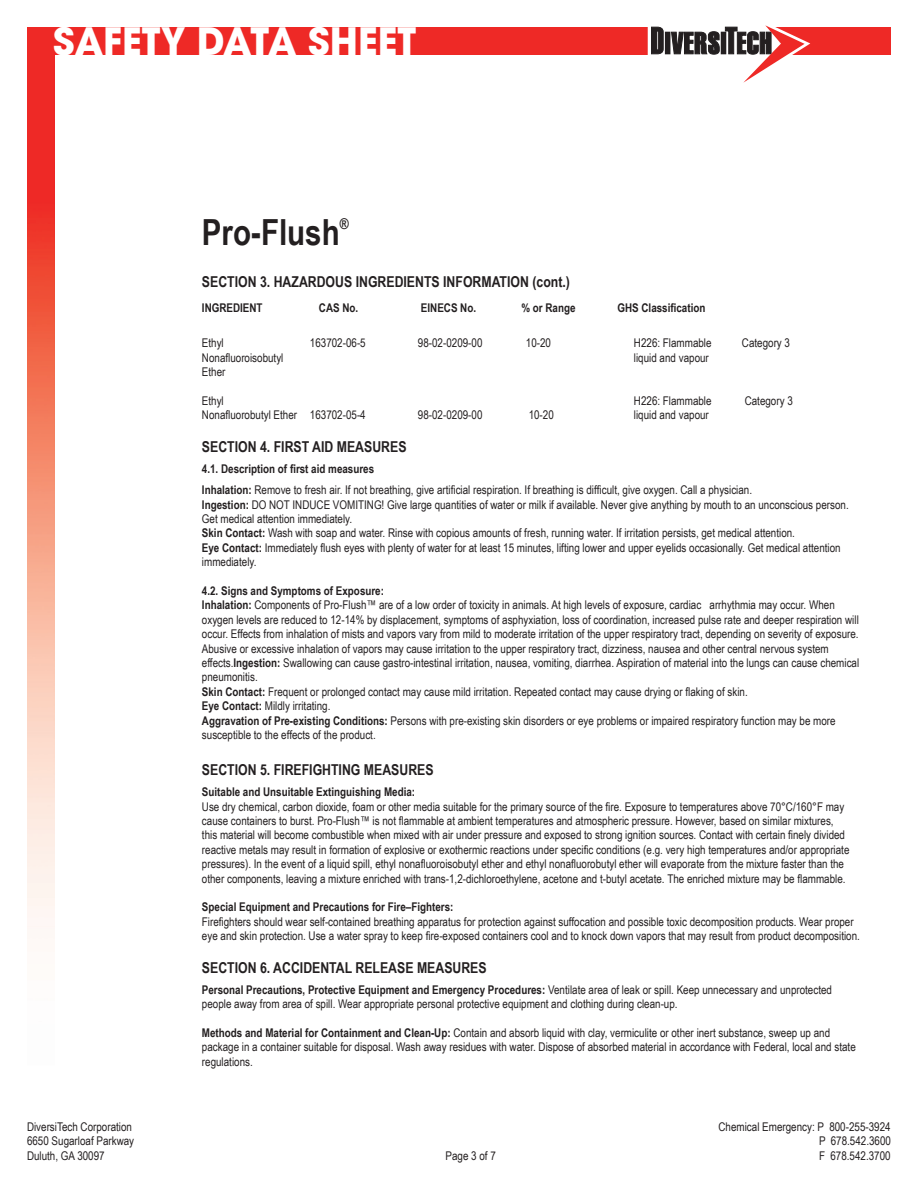
<style>
.page{position:relative;width:918px;height:1188px;background:#fff}
.page>*{position:absolute;margin:0;border:0;box-sizing:border-box;transform-origin:0 0}
.t1{font:700 37.5px "ITC Avant Garde Std";color:#fff}
.Main_Title{font:700 36px "Arial Narrow";color:#231f20}
.Section_Title{font:700 15px "Arial Narrow";color:#231f20}
.Main_Title-2{font:700 14.85px "Arial Narrow";color:#231f20}
.Body{font:12px/14.4px "Arial Narrow";color:#231f20}
.Body-2{font:700 12px "Arial Narrow";color:#231f20}
.Section_Title-2{font:700 12px "Arial Narrow";color:#231f20}
.s1{font-weight:700}
</style>
<div class="page">
<div style="left:27px;top:27px;width:864px;height:27px;background:#ee2926"></div>
<img style="left:27px;top:54px;width:27px;height:873px">
<svg style="left:648px;top:25px;width:162px;height:58px"></svg>
<h1 class="t1" style="left:53px;top:16px;width:365px">SAFETY DATA SHEET</h1>
<p class="Main_Title" style="left:202px;top:205px;width:139px">Pro-Flush</p>
<p class="Main_Title-2" style="left:340px;top:213px;width:10px">®</p>
<p class="Section_Title" style="left:202px;top:271px;width:370px">SECTION 3. HAZARDOUS INGREDIENTS INFORMATION (cont.)</p>
<p class="Section_Title-2" style="left:202px;top:299px;width:62px">INGREDIENT</p>
<p class="Section_Title-2" style="left:319px;top:299px;width:41px">CAS No.</p>
<p class="Section_Title-2" style="left:421px;top:299px;width:57px">EINECS No.</p>
<p class="Section_Title-2" style="left:521px;top:299px;width:56px">% or Range</p>
<p class="Section_Title-2" style="left:617px;top:299px;width:90px">GHS Classification</p>
<p class="Body" style="left:202px;top:336px;width:23px">Ethyl</p>
<p class="Body" style="left:310px;top:336px;width:57px">163702-06-5</p>
<p class="Body" style="left:418px;top:336px;width:66px">98-02-0209-00</p>
<p class="Body" style="left:526px;top:336px;width:27px">10-20</p>
<p class="Body" style="left:634px;top:336px;width:79px">H226: Flammable</p>
<p class="Body" style="left:742px;top:336px;width:50px">Category 3</p>
<p class="Body" style="left:202px;top:350px;width:83px">Nonafluoroisobutyl</p>
<p class="Body" style="left:634px;top:350px;width:76px">liquid and vapour</p>
<p class="Body" style="left:202px;top:364px;width:25px">Ether</p>
<p class="Body" style="left:202px;top:393px;width:23px">Ethyl</p>
<p class="Body" style="left:634px;top:393px;width:79px">H226: Flammable</p>
<p class="Body" style="left:745px;top:393px;width:50px">Category 3</p>
<p class="Body" style="left:202px;top:408px;width:165px">Nonafluorobutyl Ether 163702-05-4</p>
<p class="Body" style="left:418px;top:408px;width:66px">98-02-0209-00</p>
<p class="Body" style="left:529px;top:408px;width:27px">10-20</p>
<p class="Body" style="left:634px;top:408px;width:76px">liquid and vapour</p>
<p class="Section_Title" style="left:202px;top:435px;width:206px">SECTION 4. FIRST AID MEASURES</p>
<p class="Section_Title-2" style="left:202px;top:460px;width:174px">4.1. Description of first aid measures</p>
<p class="Body" style="left:202px;top:482px;width:552px"><span class="s1">Inhalation:</span> Remove to fresh air. If not breathing, give artificial respiration. If breathing is difficult, give oxygen. Call a physician.</p>
<p class="Body" style="left:202px;top:497px;width:648px"><span class="s1">Ingestion:</span> DO NOT INDUCE VOMITING! Give large quantities of water or milk if available. Never give anything by mouth to an unconscious person.<br>Get medical attention immediately.</p>
<p class="Body" style="left:202px;top:525px;width:595px"><span class="s1">Skin Contact:</span> Wash with soap and water. Rinse with copious amounts of fresh, running water. If irritation persists, get medical attention.</p>
<p class="Body" style="left:202px;top:540px;width:640px"><span class="s1">Eye Contact:</span> Immediately flush eyes with plenty of water for at least 15 minutes, lifting lower and upper eyelids occasionally. Get medical attention immediately.</p>
<p class="Body-2" style="left:202px;top:582px;width:184px">4.2. Signs and Symptoms of Exposure:</p>
<p class="Body" style="left:202px;top:597px;width:659px"><span class="s1">Inhalation:</span> Components of Pro-Flush™ are of a low order of toxicity in animals. At high levels of exposure, cardiac arrhythmia may occur. When oxygen levels are reduced to 12-14% by displacement, symptoms of asphyxiation, loss of coordination, increased pulse rate and deeper respiration will occur. Effects from inhalation of mists and vapors vary from mild to moderate irritation of the upper respiratory tract, depending on severity of exposure.<br>Abusive or excessive inhalation of vapors may cause irritation to the upper respiratory tract, dizziness, nausea and other central nervous system effects.<span class="s1">Ingestion:</span> Swallowing can cause gastro-intestinal irritation, nausea, vomiting, diarrhea. Aspiration of material into the lungs can cause chemical pneumonitis.</p>
<p class="Body" style="left:202px;top:684px;width:547px"><span class="s1">Skin Contact:</span> Frequent or prolonged contact may cause mild irritation. Repeated contact may cause drying or flaking of skin.</p>
<p class="Body" style="left:202px;top:698px;width:130px"><span class="s1">Eye Contact:</span> Mildly irritating.</p>
<p class="Body" style="left:202px;top:713px;width:635px"><span class="s1">Aggravation of Pre-existing Conditions:</span> Persons with pre-existing skin disorders or eye problems or impaired respiratory function may be more susceptible to the effects of the product.</p>
<p class="Section_Title" style="left:202px;top:758px;width:233px">SECTION 5. FIREFIGHTING MEASURES</p>
<p class="Body-2" style="left:202px;top:783px;width:215px">Suitable and Unsuitable Extinguishing Media:</p>
<p class="Body" style="left:202px;top:799px;width:649px">Use dry chemical, carbon dioxide, foam or other media suitable for the primary source of the fire. Exposure to temperatures above 70°C/160°F may cause containers to burst. Pro-Flush™ is not flammable at ambient temperatures and atmospheric pressure. However, based on similar mixtures, this material will become combustible when mixed with air under pressure and exposed to strong ignition sources. Contact with certain finely divided reactive metals may result in formation of explosive or exothermic reactions under specific conditions (e.g. very high temperatures and/or appropriate pressures). In the event of a liquid spill, ethyl nonafluoroisobutyl ether and ethyl nonafluorobutyl ether will evaporate from the mixture faster than the other components, leaving a mixture enriched with trans-1,2-dichloroethylene, acetone and t-butyl acetate. The enriched mixture may be flammable.</p>
<p class="Body-2" style="left:202px;top:898px;width:253px">Special Equipment and Precautions for Fire–Fighters:</p>
<p class="Body" style="left:202px;top:914px;width:659px">Firefighters should wear self-contained breathing apparatus for protection against suffocation and possible toxic decomposition products. Wear proper eye and skin protection. Use a water spray to keep fire-exposed containers cool and to knock down vapors that may result from product decomposition.</p>
<p class="Section_Title" style="left:202px;top:956px;width:286px">SECTION 6. ACCIDENTAL RELEASE MEASURES</p>
<p class="Body" style="left:202px;top:982px;width:632px"><span class="s1">Personal Precautions, Protective Equipment and Emergency Procedures:</span> Ventilate area of leak or spill. Keep unnecessary and unprotected people away from area of spill. Wear appropriate personal protective equipment and clothing during clean-up.</p>
<p class="Body" style="left:202px;top:1025px;width:655px"><span class="s1">Methods and Material for Containment and Clean-Up:</span> Contain and absorb liquid with clay, vermiculite or other inert substance, sweep up and package in a container suitable for disposal. Wash away residues with water. Dispose of absorbed material in accordance with Federal, local and state regulations.</p>
<p class="Body" style="left:27px;top:1119px;width:106px">DiversiTech Corporation</p>
<p class="Body" style="left:719px;top:1119px;width:174px">Chemical Emergency: P 800-255-3924</p>
<p class="Body" style="left:27px;top:1134px;width:109px">6650 Sugarloaf Parkway</p>
<p class="Body" style="left:819px;top:1134px;width:73px">P 678.542.3600</p>
<p class="Body" style="left:27px;top:1148px;width:79px">Duluth, GA 30097</p>
<p class="Body" style="left:446px;top:1148px;width:52px">Page 3 of 7</p>
<p class="Body" style="left:819px;top:1148px;width:73px">F 678.542.3700</p>
</div>
